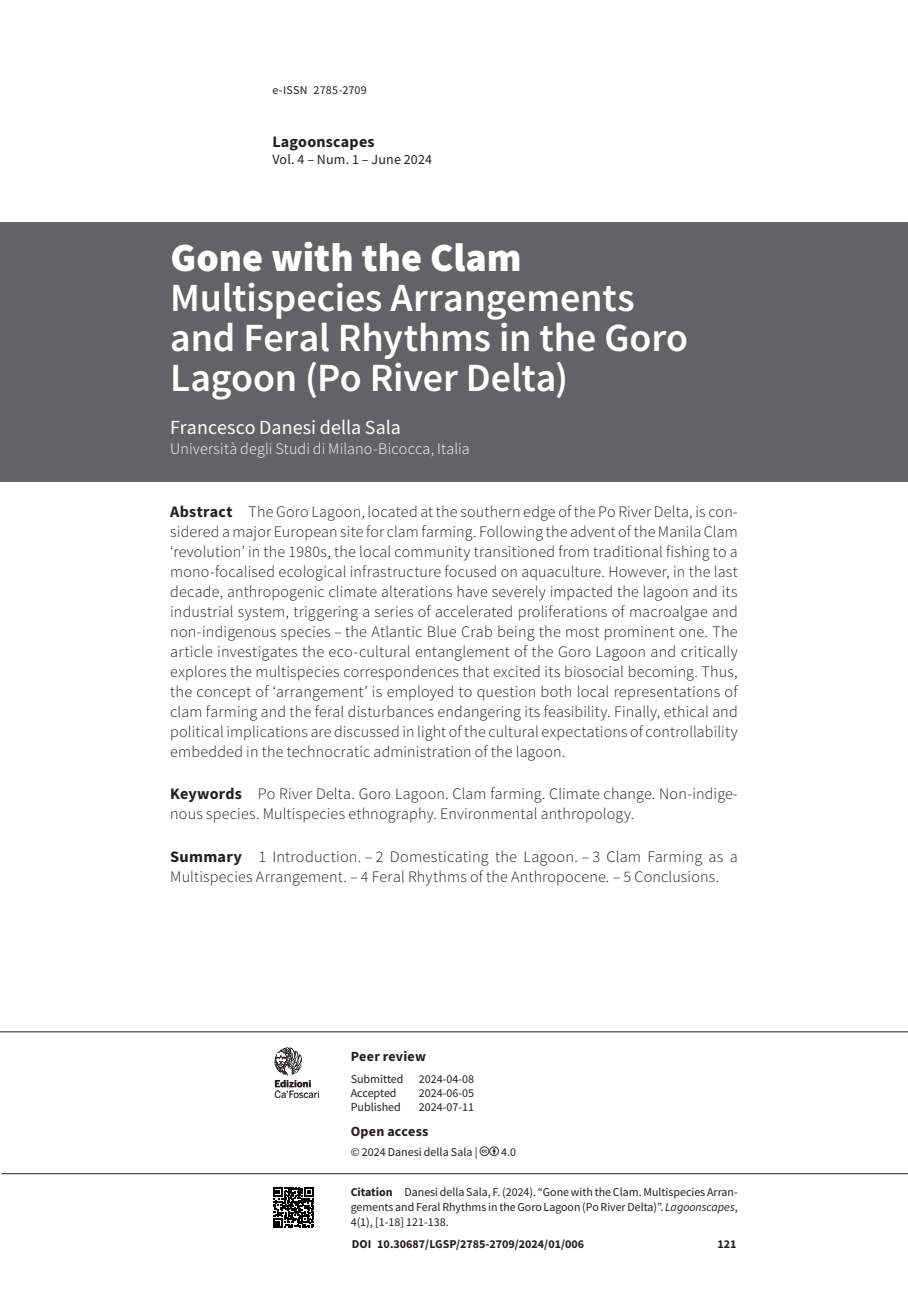
<style>
.page{position:relative;width:908px;height:1304px;background:#fff}
.page>*{position:absolute;margin:0;border:0;box-sizing:border-box;transform-origin:0 0}
._9102-ecf-sottotitolo-saggio{font:600 40px/40px "Source Sans Pro";letter-spacing:-.005em;color:#fff}
._9101-ecf-titolo-saggio{font:900 40px "Source Sans Pro";color:#fff}
._9103-ecf-autore-saggio{font:20px "Source Sans Pro";color:#fff}
._9105-ecf-abstract{font:300 16px/20px "Source Sans Pro";letter-spacing:.01em;color:#231f20;text-align:justify}
._9106-ecf-sommario{font:300 16px/20px "Source Sans Pro";letter-spacing:.01em;color:#231f20}
._9107-ecf-keywords{font:300 16px/20px "Source Sans Pro";letter-spacing:.01em;color:#231f20}
._9104-ecf-autore-affiliazione{font:300 16px "Source Sans Pro";letter-spacing:.01em;color:#fff}
.t1{font:700 16px "Source Sans Pro";letter-spacing:.015em;color:#231f20}
.t2{font:700 14px "Source Sans Pro";letter-spacing:.02em;color:#231f20}
.t3{font:14px "Source Sans Pro";letter-spacing:.015em;color:#231f20}
.t4{font:12px/15px "Source Sans Pro";color:#231f20;text-align:justify}
.t5{font:700 12px "Source Sans Pro";color:#231f20}
.t6{font:9.6px "Benton Sans";letter-spacing:-.01em;color:#231f20}
.t7{font:700 9.6px "Benton Sans";color:#231f20}
.s1{font-weight:700}
.s2{font-style:italic}
</style>
<div class="page">
<hr style="left:2px;top:1173px;width:905px;height:1px;background:#231f20">
<hr style="left:0;top:1031px;width:907px;height:1px;background:#231f20">
<svg style="left:274px;top:1047px;width:45px;height:51px"></svg>
<svg style="left:273px;top:1187px;width:41px;height:41px"></svg>
<div style="left:0;top:223px;width:907px;height:259px;background:#636366"></div>
<p class="t4" style="left:272px;top:82px;width:96px">e-ISSN 2785-2709</p>
<p class="t1" style="left:272px;top:131px;width:104px">Lagoonscapes</p>
<p class="t3" style="left:272px;top:150px;width:161px">Vol. 4 – Num. 1 – June 2024</p>
<p class="_9101-ecf-titolo-saggio" style="left:170px;top:230px;width:352px">Gone with the Clam</p>
<p class="_9102-ecf-sottotitolo-saggio" style="left:170px;top:278px;width:519px">Multispecies Arrangements and Feral Rhythms in the Goro<br>Lagoon (Po River Delta)</p>
<p class="_9103-ecf-autore-saggio" style="left:170px;top:415px;width:232px">Francesco Danesi della Sala</p>
<p class="_9104-ecf-autore-affiliazione" style="left:170px;top:439px;width:301px">Università degli Studi di Milano-Bicocca, Italia</p>
<p class="_9105-ecf-abstract" style="left:170px;top:501px;width:568px"><span class="s1">Abstract</span> The Goro Lagoon, located at the southern edge of the Po River Delta, is con&shy;sidered a major European site for clam farming. Following the advent of the Manila Clam ‘revolution’ in the 1980s, the local community transitioned from traditional fishing to a mono-focalised ecological infrastructure focused on aquaculture. However, in the last decade, anthropogenic climate alterations have severely impacted the lagoon and its industrial system, triggering a series of accelerated proliferations of macroalgae and non-indigenous species – the Atlantic Blue Crab being the most prominent one. The article investigates the eco-cultural entanglement of the Goro Lagoon and critically explores the multispecies correspondences that excited its biosocial becoming. Thus, the concept of ‘arrangement’ is employed to question both local representations of clam farming and the feral disturbances endangering its feasibility. Finally, ethical and political implications are discussed in light of the cultural expectations of controllability embedded in the technocratic administration of the lagoon.</p>
<p class="_9107-ecf-keywords" style="left:170px;top:784px;width:568px"><span class="s1">Keywords</span> Po River Delta. Goro Lagoon. Clam farming. Climate change. Non-indige&shy;nous species. Multispecies ethnography. Environmental anthropology.</p>
<p class="_9106-ecf-sommario" style="left:170px;top:847px;width:568px"><span class="s1">Summary</span> 1 Introduction. – 2 Domesticating the Lagoon. – 3 Clam Farming as a<br>Multispecies Arrangement. – 4 Feral Rhythms of the Anthropocene. – 5 Conclusions.</p>
<p class="t7" style="left:274px;top:1078px;width:38px">Edizioni</p>
<p class="t6" style="left:274px;top:1088px;width:47px">Ca’Foscari</p>
<p class="t2" style="left:350px;top:1046px;width:77px">Peer review</p>
<p class="t4" style="left:350px;top:1071px;width:54px">Submitted</p>
<p class="t4" style="left:418px;top:1071px;width:57px">2024-04-08</p>
<p class="t4" style="left:350px;top:1085px;width:47px">Accepted</p>
<p class="t4" style="left:418px;top:1085px;width:57px">2024-06-05</p>
<p class="t4" style="left:350px;top:1099px;width:52px">Published</p>
<p class="t4" style="left:418px;top:1099px;width:57px">2024-07-11</p>
<p class="t2" style="left:350px;top:1122px;width:79px">Open access</p>
<p class="t4" style="left:350px;top:1144px;width:128px">© 2024 Danesi della Sala |</p>
<p class="t4" style="left:501px;top:1144px;width:16px">4.0</p>
<p class="t4" style="left:350px;top:1184px;width:388px"><span class="s1">Citation</span> Danesi della Sala, F. (2024). “Gone with the Clam. Multispecies Arran&shy;gements and Feral Rhythms in the Goro Lagoon (Po River Delta)”. <span class="s2">Lagoonscapes</span>, 4(1), [1-18] 121-138.</p>
<p class="t5" style="left:351px;top:1235px;width:234px">DOI 10.30687/LGSP/2785-2709/2024/01/006</p>
<p class="t5" style="left:717px;top:1236px;width:21px">121</p>
</div>
